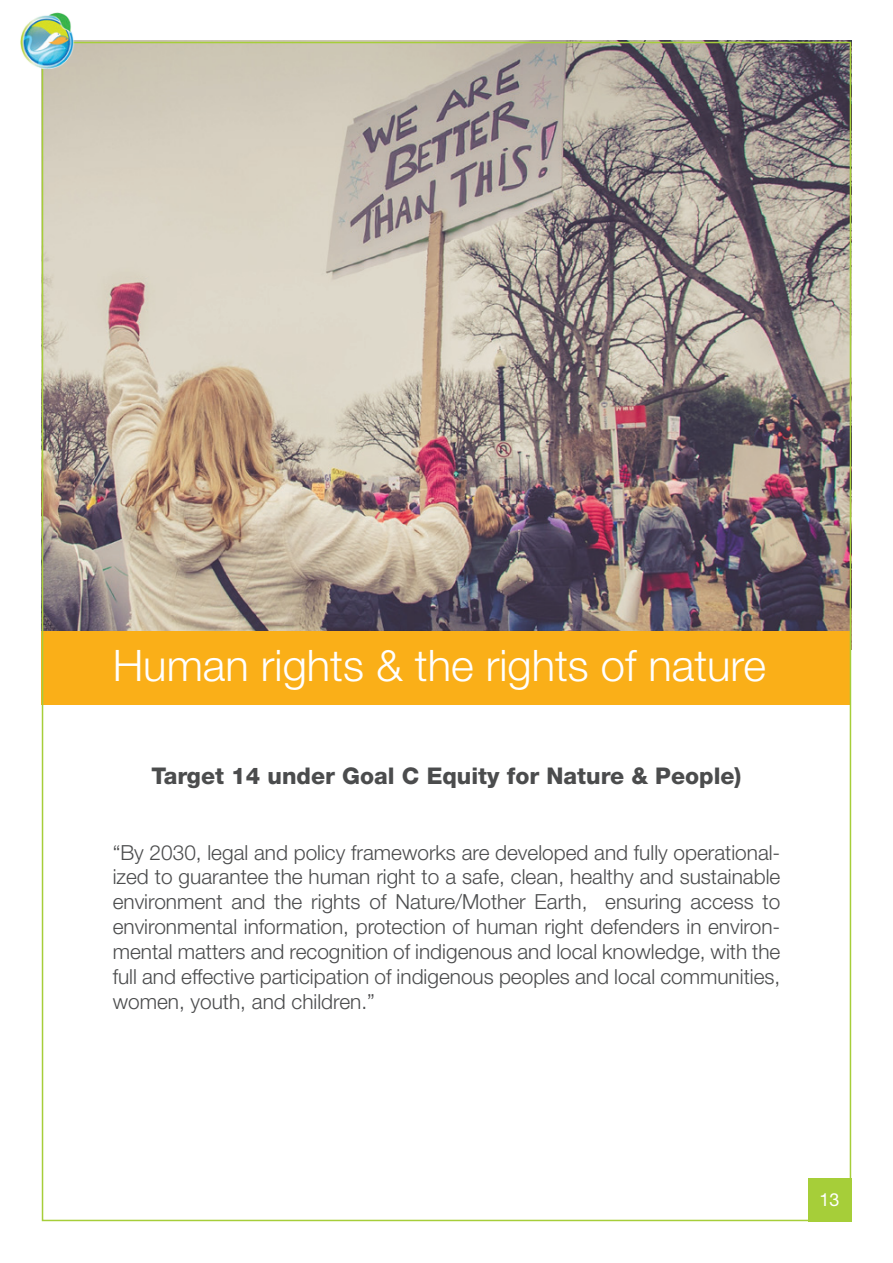
<style>
.page{position:relative;width:893px;height:1263px;background:#fff}
.page>*{position:absolute;margin:0;border:0;box-sizing:border-box;transform-origin:0 0}
.t1{font:300 43.5px "Helvetica Neue LT Std";color:#fff}
.t2{font:800 23.1px "Helvetica Neue LT Std";color:#4b4c4d}
.t3{font:300 20.85px/25px "Helvetica Neue LT Std";color:#4b4c4d;text-align:justify}
.t4{font:18px "Helvetica Neue LT Std";color:#fff}
</style>
<div class="page">
<img style="left:45px;top:40px;width:806px;height:591px">
<div style="left:42px;top:631px;width:809px;height:73px;background:#faaf18"></div>
<div style="left:808px;top:1178px;width:43px;height:43px;background:#a6ce39"></div>
<img style="left:20px;top:12px;width:54px;height:56px">
<h1 class="t1" style="left:113px;top:638px;width:655px">Human rights &amp; the rights of nature</h1>
<p class="t2" style="left:152px;top:762px;width:591px">Target 14 under Goal C Equity for Nature &amp; People)</p>
<p class="t3" style="left:113px;top:839px;width:669px">“By 2030, legal and policy frameworks are developed and fully operational&shy;ized to guarantee the human right to a safe, clean, healthy and sustainable environment and the rights of Nature/Mother Earth, ensuring access to environmental information, protection of human right defenders in environ&shy;mental matters and recognition of indigenous and local knowledge, with the full and effective participation of indigenous peoples and local communities, women, youth, and children.”</p>
<p class="t4" style="left:820px;top:1188px;width:22px">13</p>
</div>
